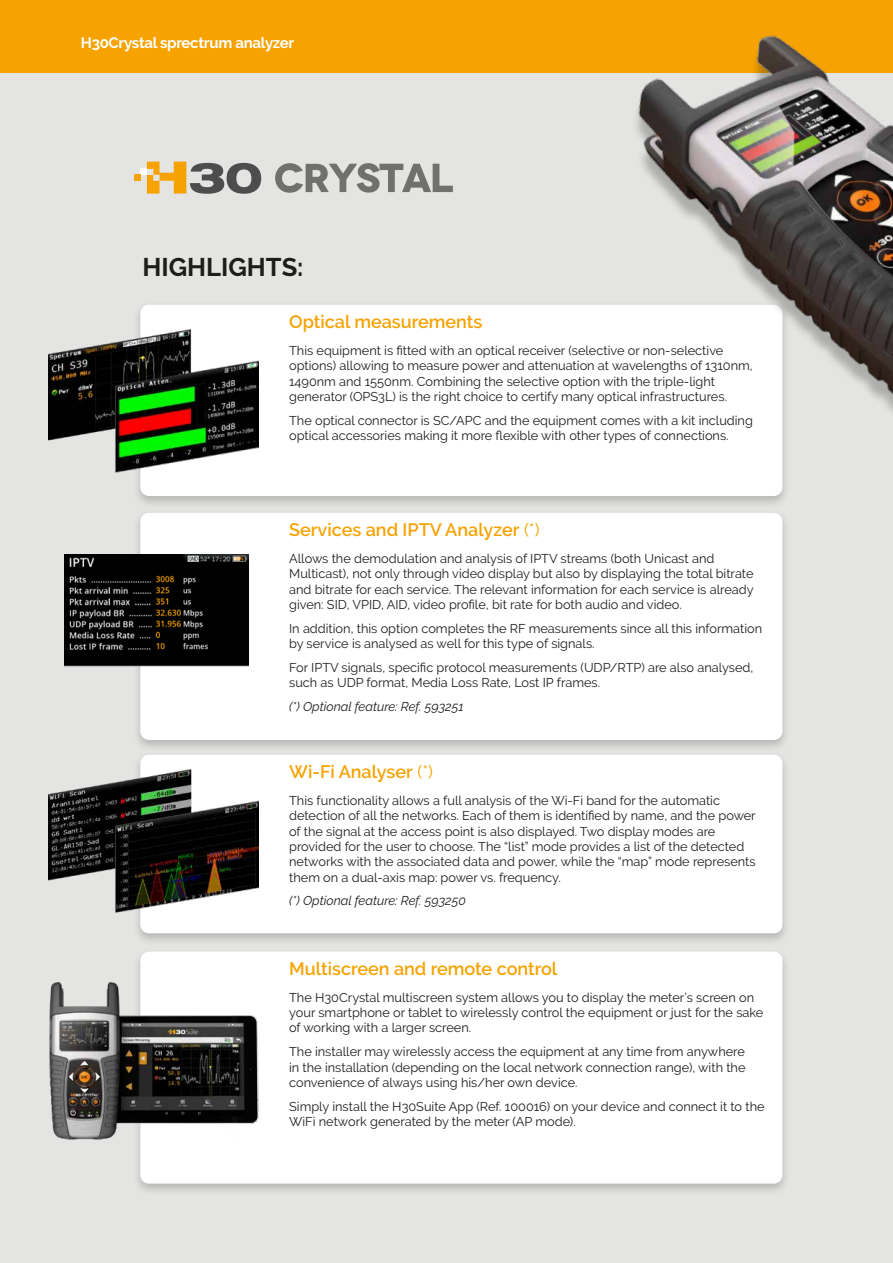
<style>
.page{position:relative;width:893px;height:1263px;background:#fff}
.page>*{position:absolute;margin:0;border:0;box-sizing:border-box;transform-origin:0 0}
.t1{font:700 25.5px "Raleway";color:#1d1d1b}
.t2{font:600 18px "Raleway";color:#f6a200}
.t3{font:700 15px "Raleway";letter-spacing:-.02em;color:#fff}
.t4{font:12.75px/15.3px "Raleway";color:#1d1d1b}
.t5{font:italic 12.75px "Raleway";color:#1d1d1b}
.s1{font-weight:400}
</style>
<div class="page">
<div style="left:0;top:72px;width:893px;height:1191px;background:#e4e4e3"></div>
<div style="left:132px;top:301px;width:659px;height:207px;background:#1d1d1b;opacity:.23"></div>
<div style="left:140px;top:305px;width:642px;height:191px;background:#fff;border-radius:9px"></div>
<div style="left:132px;top:751px;width:659px;height:195px;background:#1d1d1b;opacity:.23"></div>
<div style="left:140px;top:755px;width:642px;height:178px;background:#fff;border-radius:9px"></div>
<div style="left:132px;top:509px;width:659px;height:243px;background:#1d1d1b;opacity:.23"></div>
<div style="left:140px;top:513px;width:642px;height:227px;background:#fff;border-radius:9px"></div>
<div style="left:132px;top:948px;width:659px;height:248px;background:#1d1d1b;opacity:.23"></div>
<div style="left:140px;top:951px;width:642px;height:232px;background:#fff;border-radius:9px"></div>
<div style="left:0;top:0;width:893px;height:72px;background:#f6a200"></div>
<svg style="left:147px;top:162px;width:114px;height:32px;background:#b19e79"></svg>
<div style="left:140px;top:169px;width:7px;height:6px;background:#fff"></div>
<svg style="left:134px;top:175px;width:6px;height:6px"></svg>
<svg style="left:275px;top:163px;width:178px;height:30px;background:#ababaa"></svg>
<div style="left:632px;top:43px;width:261px;height:381px;background:#1d1d1b;opacity:.28"></div>
<img style="left:585px;top:35px;width:308px;height:373px">
<img style="left:48px;top:329px;width:210px;height:170px">
<img style="left:64px;top:554px;width:184px;height:149px">
<img style="left:48px;top:770px;width:210px;height:153px">
<img style="left:48px;top:982px;width:210px;height:167px">
<p class="t3" style="left:81px;top:34px;width:215px">H30Crystal sprectrum analyzer</p>
<h1 class="t1" style="left:142px;top:252px;width:163px">HIGHLIGHTS:</h1>
<h2 class="t2" style="left:289px;top:311px;width:195px">Optical measurements</h2>
<p class="t4" style="left:289px;top:343px;width:465px">This equipment is fitted with an optical receiver (selective or non-selective options) allowing to measure power and attenuation at wavelengths of 1310nm, 1490nm and 1550nm. Combining the selective option with the triple-light generator (OPS3L) is the right choice to certify many optical infrastructures.</p>
<p class="t4" style="left:289px;top:413px;width:465px">The optical connector is SC/APC and the equipment comes with a kit including optical accessories making it more flexible with other types of connections.</p>
<h2 class="t2" style="left:289px;top:519px;width:252px">Services and IPTV Analyzer <span class="s1">(*)</span></h2>
<p class="t4" style="left:289px;top:551px;width:466px">Allows the demodulation and analysis of IPTV streams (both Unicast and Multicast), not only through video display but also by displaying the total bitrate and bitrate for each service. The relevant information for each service is already given: SID, VPID, AID, video profile, bit rate for both audio and video.</p>
<p class="t4" style="left:289px;top:621px;width:474px">In addition, this option completes the RF measurements since all this information by service is analysed as well for this type of signals.</p>
<p class="t4" style="left:289px;top:660px;width:466px">For IPTV signals, specific protocol measurements (UDP/RTP) are also analysed, such as UDP format, Media Loss Rate, Lost IP frames.</p>
<p class="t5" style="left:289px;top:699px;width:176px">(*) Optional feature: Ref. 593251</p>
<h2 class="t2" style="left:289px;top:761px;width:145px">Wi-Fi Analyser <span class="s1">(*)</span></h2>
<p class="t4" style="left:289px;top:793px;width:468px">This functionality allows a full analysis of the Wi-Fi band for the automatic detection of all the networks. Each of them is identified by name, and the power of the signal at the access point is also displayed. Two display modes are provided for the user to choose. The “list” mode provides a list of the detected networks with the associated data and power, while the “map” mode represents them on a dual-axis map: power vs. frequency.</p>
<p class="t5" style="left:289px;top:893px;width:178px">(*) Optional feature: Ref. 593250</p>
<h2 class="t2" style="left:289px;top:958px;width:270px">Multiscreen and remote control</h2>
<p class="t4" style="left:289px;top:990px;width:476px">The H30Crystal multiscreen system allows you to display the meter’s screen on your smartphone or tablet to wirelessly control the equipment or just for the sake of working with a larger screen.</p>
<p class="t4" style="left:289px;top:1044px;width:458px;text-align:justify">The installer may wirelessly access the equipment at any time from anywhere in the installation (depending on the local network connection range), with the convenience of always using his/her own device.</p>
<p class="t4" style="left:289px;top:1098px;width:477px">Simply install the H30Suite App (Ref. 100016) on your device and connect it to the<br>WiFi network generated by the meter (AP mode).</p>
</div>
